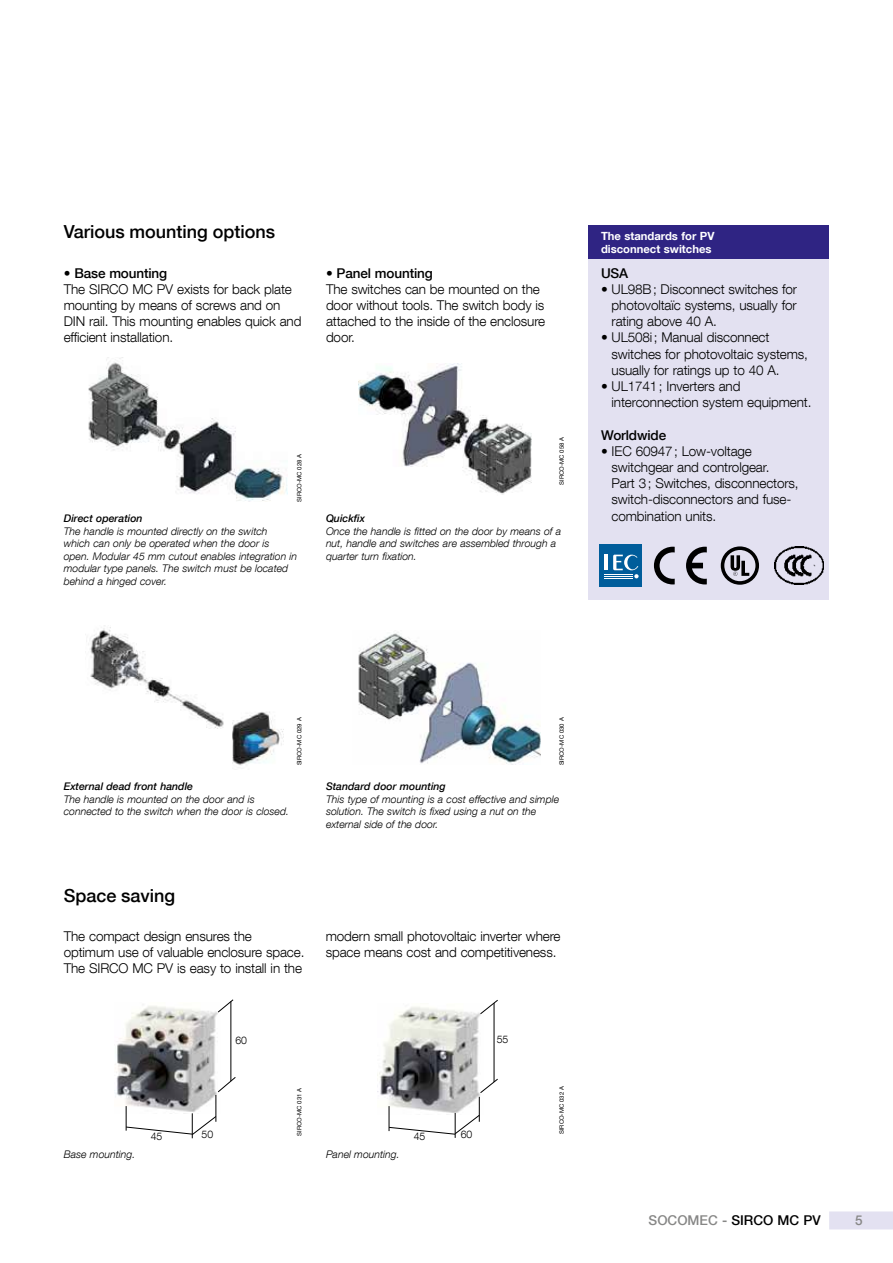
<style>
.page{position:relative;width:893px;height:1263px;background:#fff}
.page>*{position:absolute;margin:0;border:0;box-sizing:border-box;transform-origin:0 0}
.t1{font:500 18px "Helvetica Neue LT Com";color:#000}
.t2{font:300 13.5px/16.2px "Helvetica Neue LT Com";letter-spacing:-.01em;color:#000}
.t3{font:500 13.5px "Helvetica Neue LT Com";letter-spacing:-.01em;color:#000}
.t4{font:500 13.5px "Helvetica Neue LT Com";color:#878786}
.t5{font:700 11.25px/13.5px "Helvetica Neue LT Com";color:#fff}
.t6{font:italic 300 10.5px/12.6px "Helvetica Neue LT Com";color:#000}
.t7{font:italic 500 10.5px "Helvetica Neue LT Com";color:#000}
.t8{font:300 10.5px "Helvetica Neue LT Com";color:#000}
.t9{font:6px "Helvetica Neue LT Com";color:#000}
.s1{color:#878786}
</style>
<div class="page">
<div style="left:829px;top:1211px;width:64px;height:18px;background:#e3e1f1"></div>
<div style="left:588px;top:225px;width:241px;height:34px;background:#2f2483"></div>
<div style="left:588px;top:259px;width:241px;height:341px;background:#e3e1f1"></div>
<img style="left:88px;top:357px;width:200px;height:145px">
<img style="left:359px;top:364px;width:173px;height:131px">
<img style="left:358px;top:632px;width:182px;height:132px">
<img style="left:86px;top:625px;width:197px;height:141px">
<img style="left:114px;top:1006px;width:104px;height:91px">
<svg style="left:217px;top:999px;width:17px;height:14px"></svg>
<hr style="left:230px;top:1001px;width:1px;height:80px;background:#000">
<svg style="left:125px;top:1076px;width:111px;height:62px"></svg>
<img style="left:377px;top:1006px;width:104px;height:90px">
<svg style="left:479px;top:999px;width:19px;height:16px"></svg>
<hr style="left:494px;top:1003px;width:1px;height:79px;background:#000">
<svg style="left:388px;top:1078px;width:110px;height:60px"></svg>
<div style="left:600px;top:544px;width:42px;height:43px;background:#005d9b"></div>
<hr style="left:604px;top:554px;width:4px;height:16px;background:#fff">
<svg style="left:604px;top:555px;width:35px;height:24px"></svg>
<svg style="left:721px;top:546px;width:38px;height:39px"></svg>
<svg style="left:654px;top:547px;width:21px;height:37px"></svg>
<svg style="left:686px;top:547px;width:21px;height:37px"></svg>
<img style="left:775px;top:546px;width:49px;height:39px">
<h1 class="t1" style="left:64px;top:221px;width:213px">Various mounting options</h1>
<p class="t3" style="left:64px;top:265px;width:105px">• Base mounting</p>
<p class="t2" style="left:64px;top:281px;width:239px">The SIRCO MC PV exists for back plate mounting by means of screws and on DIN rail. This mounting enables quick and efficient installation.</p>
<p class="t3" style="left:326px;top:265px;width:108px">• Panel mounting</p>
<p class="t2" style="left:326px;top:281px;width:221px">The switches can be mounted on the door without tools. The switch body is attached to the inside of the enclosure door.</p>
<p class="t9" style="left:296px;top:502px;width:49px;rotate:-90deg">sirco-mc 028 a</p>
<p class="t7" style="left:64px;top:512px;width:80px">Direct operation</p>
<p class="t6" style="left:64px;top:524px;width:235px">The handle is mounted directly on the switch<br>which can only be operated when the door is open. Modular 45 mm cutout enables integration in modular type panels. The switch must be located behind a hinged cover.</p>
<p class="t9" style="left:558px;top:485px;width:49px;rotate:-90deg">sirco-mc 058 a</p>
<p class="t7" style="left:326px;top:512px;width:40px">Quickfix</p>
<p class="t6" style="left:326px;top:524px;width:237px">Once the handle is fitted on the door by means of a nut, handle and switches are assembled through a quarter turn fixation.</p>
<p class="t5" style="left:601px;top:229px;width:115px">The standards for PV disconnect switches</p>
<p class="t3" style="left:601px;top:265px;width:29px">USA</p>
<p class="t2" style="left:612px;top:281px;width:187px;text-align:justify;text-indent:-11px">• UL98B; Disconnect switches for photovoltaïc systems, usually for rating above 40 A.</p>
<p class="t2" style="left:612px;top:329px;width:198px;text-indent:-11px">• UL508i; Manual disconnect switches for photovoltaic systems, usually for ratings up to 40 A.</p>
<p class="t2" style="left:612px;top:378px;width:201px;text-indent:-11px">• UL1741; Inverters and interconnection system equipment.</p>
<p class="t3" style="left:601px;top:427px;width:67px">Worldwide</p>
<p class="t2" style="left:612px;top:443px;width:189px;text-indent:-11px">• IEC 60947; Low-voltage switchgear and controlgear.<br>Part 3; Switches, disconnectors, switch-disconnectors and fuse&shy;combination units.</p>
<p class="t7" style="left:64px;top:780px;width:131px">External dead front handle</p>
<p class="t6" style="left:64px;top:792px;width:227px">The handle is mounted on the door and is connected to the switch when the door is closed.</p>
<p class="t9" style="left:296px;top:765px;width:49px;rotate:-90deg">sirco-mc 029 a</p>
<p class="t9" style="left:558px;top:765px;width:49px;rotate:-90deg">sirco-mc 030 a</p>
<p class="t7" style="left:326px;top:780px;width:121px">Standard door mounting</p>
<p class="t6" style="left:326px;top:792px;width:235px">This type of mounting is a cost effective and simple solution. The switch is fixed using a nut on the external side of the door.</p>
<h1 class="t1" style="left:64px;top:884px;width:113px">Space saving</h1>
<p class="t2" style="left:64px;top:928px;width:242px">The compact design ensures the optimum use of valuable enclosure space.<br>The SIRCO MC PV is easy to install in the</p>
<p class="t2" style="left:326px;top:928px;width:236px">modern small photovoltaic inverter where space means cost and competitiveness.</p>
<p class="t8" style="left:235px;top:1034px;width:13px">60</p>
<p class="t8" style="left:497px;top:1032px;width:13px">55</p>
<p class="t8" style="left:151px;top:1130px;width:13px">45</p>
<p class="t8" style="left:202px;top:1128px;width:13px">50</p>
<p class="t9" style="left:296px;top:1136px;width:49px;rotate:-90deg">sirco-mc 031 a</p>
<p class="t8" style="left:414px;top:1130px;width:13px">45</p>
<p class="t8" style="left:461px;top:1128px;width:13px">60</p>
<p class="t9" style="left:558px;top:1134px;width:49px;rotate:-90deg">sirco-mc 032 a</p>
<p class="t6" style="left:64px;top:1147px;width:73px">Base mounting.</p>
<p class="t6" style="left:326px;top:1147px;width:75px">Panel mounting.</p>
<p class="t3" style="left:649px;top:1212px;width:174px"><span class="s1">SOCOMEC -</span> SIRCO MC PV</p>
<p class="t4" style="left:855px;top:1212px;width:9px">5</p>
</div>
